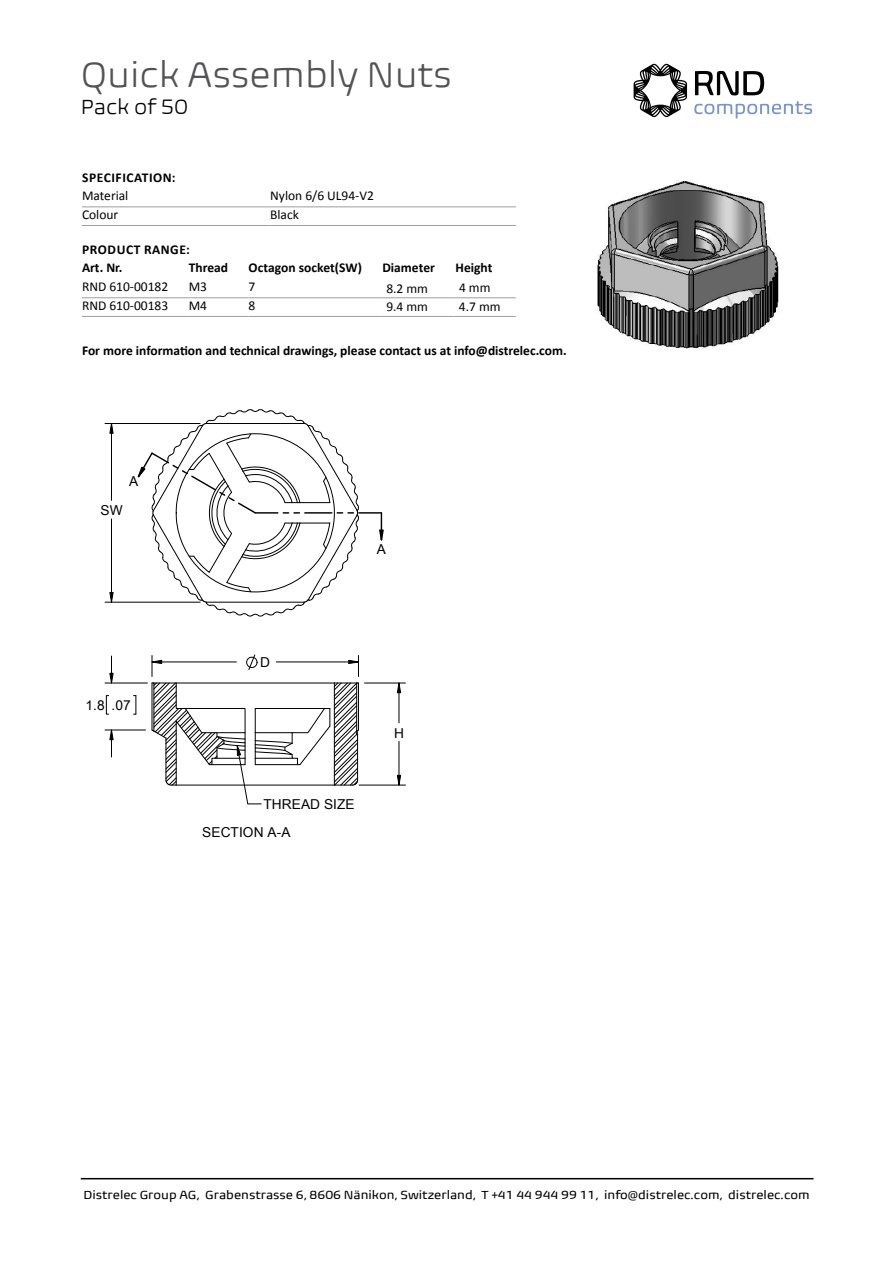
<style>
.page{position:relative;width:893px;height:1263px;background:#fff}
.page>*{position:absolute;margin:0;border:0;box-sizing:border-box;transform-origin:0 0}
.t1{font:300 36px "Biome Pro";color:#535355}
.t2{font:300 21px "Biome Pro";color:#000}
.t3{font:13.65px/28px "Arial Unicode MS";letter-spacing:.005em;color:#000}
.t4{font:700 13.5px "Calibri";color:#000}
.t5{font:13.5px "Calibri";color:#000}
.t6{font:700 13.5px/18.3px "Calibri";letter-spacing:.04em;color:#000}
.t7{font:12px "Biome Pro";color:#000}
</style>
<div class="page">
<hr style="left:81px;top:1178px;width:732px;height:1px;background:#000">
<hr style="left:82px;top:206px;width:188px;height:1px;background:#9c9ea0">
<hr style="left:270px;top:206px;width:246px;height:1px;background:#9c9ea0">
<hr style="left:82px;top:225px;width:188px;height:1px;background:#9c9ea0">
<hr style="left:270px;top:225px;width:246px;height:1px;background:#9c9ea0">
<hr style="left:82px;top:297px;width:107px;height:1px;background:#9c9ea0">
<hr style="left:189px;top:297px;width:59px;height:1px;background:#9c9ea0">
<hr style="left:248px;top:297px;width:133px;height:1px;background:#9c9ea0">
<hr style="left:381px;top:297px;width:73px;height:1px;background:#9c9ea0">
<hr style="left:454px;top:297px;width:62px;height:1px;background:#9c9ea0">
<hr style="left:82px;top:316px;width:107px;height:1px;background:#9c9ea0">
<hr style="left:189px;top:316px;width:59px;height:1px;background:#9c9ea0">
<hr style="left:248px;top:316px;width:133px;height:1px;background:#9c9ea0">
<hr style="left:381px;top:316px;width:73px;height:1px;background:#9c9ea0">
<hr style="left:454px;top:316px;width:62px;height:1px;background:#9c9ea0">
<svg style="left:694px;top:101px;width:118px;height:17px"></svg>
<svg style="left:695px;top:71px;width:69px;height:24px"></svg>
<svg style="left:634px;top:64px;width:53px;height:53px"></svg>
<img style="left:597px;top:180px;width:182px;height:169px">
<hr style="left:105px;top:423px;width:95px;height:1px;background:#000">
<hr style="left:105px;top:602px;width:95px;height:1px;background:#000">
<hr style="left:111px;top:423px;width:1px;height:77px;background:#000">
<hr style="left:111px;top:519px;width:1px;height:83px;background:#000">
<svg style="left:109px;top:424px;width:5px;height:10px"></svg>
<svg style="left:109px;top:592px;width:5px;height:11px"></svg>
<svg style="left:379px;top:513px;width:5px;height:28px"></svg>
<hr style="left:359px;top:512px;width:22px;height:2px;background:#000">
<svg style="left:136px;top:409px;width:223px;height:208px"></svg>
<hr style="left:105px;top:683px;width:42px;height:1px;background:#000">
<hr style="left:364px;top:683px;width:41px;height:1px;background:#000">
<hr style="left:399px;top:741px;width:1px;height:44px;background:#000">
<hr style="left:399px;top:683px;width:1px;height:40px;background:#000">
<hr style="left:105px;top:730px;width:41px;height:1px;background:#000">
<hr style="left:359px;top:785px;width:46px;height:1px;background:#000">
<div style="left:106px;top:695px;width:3px;height:19px;border:1px solid #000"></div>
<svg style="left:134px;top:695px;width:3px;height:20px"></svg>
<svg style="left:246px;top:654px;width:12px;height:16px"></svg>
<hr style="left:152px;top:662px;width:84px;height:1px;background:#000">
<hr style="left:276px;top:662px;width:82px;height:1px;background:#000">
<svg style="left:109px;top:656px;width:5px;height:28px"></svg>
<svg style="left:396px;top:775px;width:5px;height:11px"></svg>
<svg style="left:348px;top:655px;width:11px;height:21px"></svg>
<svg style="left:109px;top:729px;width:5px;height:28px"></svg>
<svg style="left:396px;top:682px;width:5px;height:11px"></svg>
<svg style="left:151px;top:655px;width:11px;height:21px"></svg>
<svg style="left:151px;top:682px;width:208px;height:123px"></svg>
<h1 class="t1" style="left:81px;top:51px;width:372px">Quick Assembly Nuts</h1>
<h2 class="t2" style="left:81px;top:94px;width:109px">Pack of 50</h2>
<p class="t6" style="left:82px;top:168px;width:95px">SPECIFICATION:</p>
<p class="t5" style="left:82px;top:187px;width:48px">Material</p>
<p class="t5" style="left:270px;top:187px;width:105px">Nylon 6/6 UL94-V2</p>
<p class="t5" style="left:82px;top:206px;width:38px">Colour</p>
<p class="t5" style="left:270px;top:206px;width:30px">Black</p>
<p class="t6" style="left:82px;top:240px;width:109px">PRODUCT RANGE:<br>Art. Nr.</p>
<p class="t4" style="left:189px;top:259px;width:41px">Thread</p>
<p class="t4" style="left:249px;top:258px;width:115px">Octagon socket(SW)</p>
<p class="t4" style="left:382px;top:259px;width:54px">Diameter</p>
<p class="t4" style="left:455px;top:259px;width:38px">Height</p>
<p class="t5" style="left:82px;top:278px;width:88px">RND 610-00182</p>
<p class="t5" style="left:189px;top:278px;width:20px">M3</p>
<p class="t5" style="left:248px;top:278px;width:8px">7</p>
<p class="t5" style="left:386px;top:280px;width:43px">8.2 mm</p>
<p class="t5" style="left:459px;top:279px;width:33px">4 mm</p>
<p class="t5" style="left:82px;top:297px;width:88px">RND 610-00183</p>
<p class="t5" style="left:189px;top:297px;width:20px">M4</p>
<p class="t5" style="left:248px;top:297px;width:8px">8</p>
<p class="t5" style="left:386px;top:298px;width:43px">9.4 mm</p>
<p class="t5" style="left:459px;top:298px;width:43px">4.7 mm</p>
<p class="t4" style="left:82px;top:342px;width:486px">For more information and technical drawings, please contact us at info@distrelec.com.</p>
<p class="t3" style="left:129px;top:466px;width:11px">A</p>
<p class="t3" style="left:100px;top:496px;width:24px">SW</p>
<p class="t3" style="left:85px;top:691px;width:21px">1.8</p>
<p class="t3" style="left:111px;top:691px;width:21px">.07</p>
<p class="t3" style="left:377px;top:535px;width:11px">A</p>
<p class="t3" style="left:260px;top:648px;width:11px">D</p>
<p class="t3" style="left:202px;top:790px;width:154px;text-indent:61px">THREAD SIZE<br>SECTION A-A</p>
<p class="t3" style="left:394px;top:718px;width:11px">H</p>
<p class="t7" style="left:83px;top:1187px;width:728px">Distrelec Group AG, Grabenstrasse 6, 8606 Nänikon, Switzerland, T +41 44 944 99 11, info@distrelec.com, distrelec.com</p>
</div>
